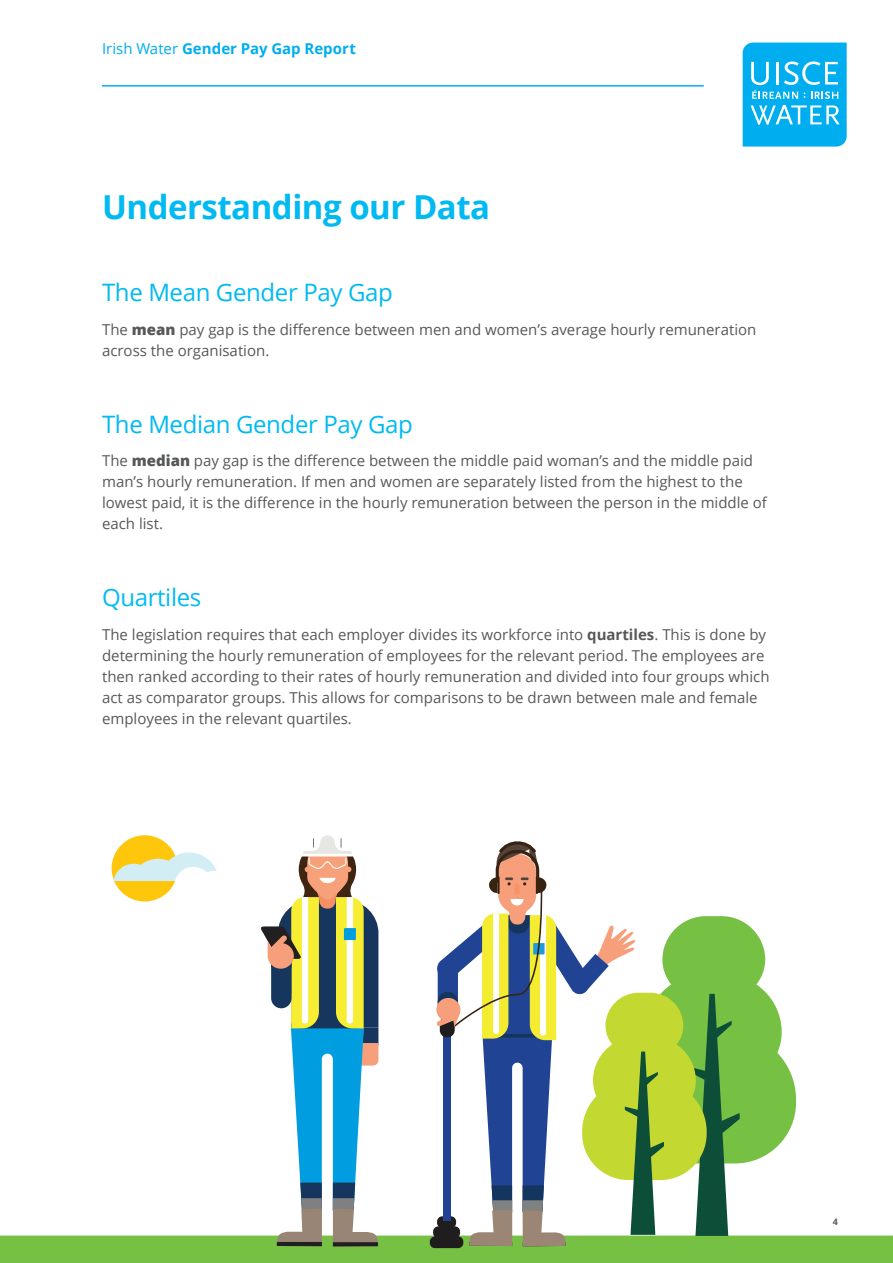
<style>
.page{position:relative;width:893px;height:1263px;background:#fff}
.page>*{position:absolute;margin:0;border:0;box-sizing:border-box;transform-origin:0 0}
.t1{font:700 33px "Open Sans";letter-spacing:-.015em;color:#00baf1}
.t2{font:24px "Open Sans";letter-spacing:-.015em;color:#00baf1}
.t3{font:15px/21px "Open Sans";color:#57585a}
.t4{font:700 15px "Open Sans";letter-spacing:.005em;color:#00aeef}
.Footer_-_Pg_No{font:700 9px "Open Sans";color:#57585a}
.s1{font-weight:400}
.s2{font-weight:800}
.s3{font-weight:700}
</style>
<div class="page">
<div style="left:0;top:1235px;width:893px;height:28px;background:#76c044"></div>
<div style="left:430px;top:1236px;width:33px;height:12px;background:#201d1e;border-radius:5px"></div>
<div style="left:433px;top:1226px;width:27px;height:12px;background:#201d1e;border-radius:5px"></div>
<svg style="left:435px;top:841px;width:361px;height:405px"></svg>
<svg style="left:260px;top:835px;width:159px;height:411px"></svg>
<div style="left:112px;top:835px;width:66px;height:66px;background:#fec70c;border-radius:50%"></div>
<svg style="left:113px;top:852px;width:104px;height:33px"></svg>
<hr style="left:102px;top:85px;width:602px;height:2px;background:#00aeef">
<svg style="left:743px;top:43px;width:104px;height:104px"></svg>
<p class="t4" style="left:102px;top:38px;width:255px"><span class="s1">Irish Water</span> Gender Pay Gap Report</p>
<p class="t1" style="left:102px;top:183px;width:390px">Understanding our Data</p>
<p class="t2" style="left:102px;top:276px;width:292px">The Mean Gender Pay Gap</p>
<p class="t3" style="left:102px;top:319px;width:656px">The <span class="s2">mean</span> pay gap is the difference between men and women’s average hourly remuneration across the organisation.</p>
<p class="t2" style="left:102px;top:407px;width:312px">The Median Gender Pay Gap</p>
<p class="t3" style="left:102px;top:450px;width:666px">The <span class="s2">median</span> pay gap is the difference between the middle paid woman’s and the middle paid man’s hourly remuneration. If men and women are separately listed from the highest to the lowest paid, it is the difference in the hourly remuneration between the person in the middle of each list.</p>
<p class="t2" style="left:102px;top:581px;width:101px">Quartiles</p>
<p class="t3" style="left:102px;top:623px;width:669px">The legislation requires that each employer divides its workforce into <span class="s3">quartiles</span>. This is done by determining the hourly remuneration of employees for the relevant period. The employees are then ranked according to their rates of hourly remuneration and divided into four groups which act as comparator groups. This allows for comparisons to be drawn between male and female employees in the relevant quartiles.</p>
<p class="Footer_-_Pg_No" style="left:833px;top:1215px;width:7px">4</p>
</div>
